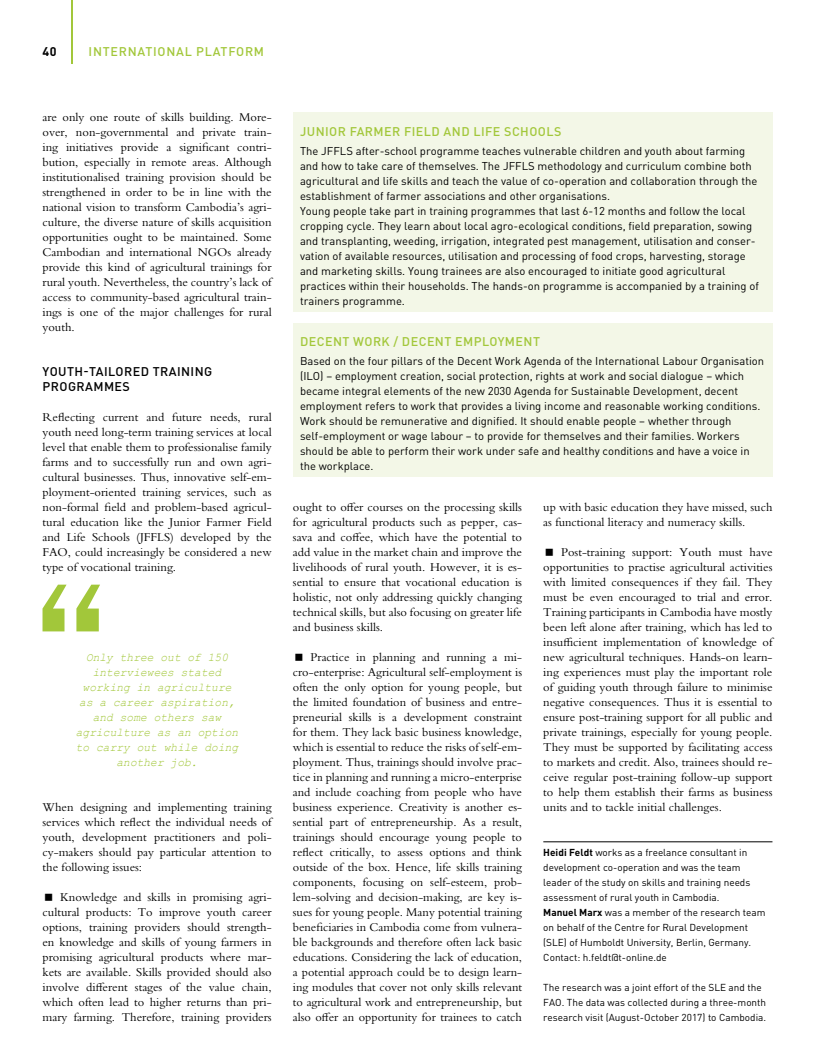
<style>
.page{position:relative;width:815px;height:1063px;background:#fff}
.page>*{position:absolute;margin:0;border:0;box-sizing:border-box;transform-origin:0 0}
.t1{font:12.5px/15px "Bembo Std";color:#000;text-align:justify}
.t2{font:500 12.5px "DIN Pro";letter-spacing:.035em;color:#a2c73a}
.t3{font:500 12.5px/15px "DIN Pro";letter-spacing:.035em;color:#000}
.t4{font:500 12.5px "DIN Pro";letter-spacing:.06em;color:#a2c73a}
.t5{font:700 12.5px "DIN Pro";color:#000}
.t6{font:italic 11.88px/15px "Courier New";color:#a2c73a;text-align:center;scale:.95 1}
.t7{font:11.25px/15px "DIN Pro";color:#000}
.t8{font:10px/15px "DIN Pro";color:#000}
.s1{font-weight:700}
</style>
<div class="page">
<hr style="left:71px;top:0;width:2px;height:64px;background:#a2c73a">
<hr style="left:543px;top:842px;width:229px;height:1px;background:#000">
<div style="left:293px;top:113px;width:479px;height:199px;background:#f3f7e7"></div>
<svg style="left:43px;top:585px;width:57px;height:46px"></svg>
<div style="left:293px;top:323px;width:479px;height:154px;background:#f3f7e7"></div>
<p class="t5" style="left:43px;top:43px;width:16px">40</p>
<p class="t4" style="left:89px;top:43px;width:177px">INTERNATIONAL PLATFORM</p>
<p class="t1" style="left:43px;top:110px;width:231px">are only one route of skills building. More&shy;over, non-governmental and private train&shy;ing initiatives provide a significant contri&shy;bution, especially in remote areas. Although institutionalised training provision should be strengthened in order to be in line with the national vision to transform Cambodia’s agri&shy;culture, the diverse nature of skills acquisition opportunities ought to be maintained. Some Cambodian and international NGOs already provide this kind of agricultural trainings for rural youth. Nevertheless, the country’s lack of access to community-based agricultural train&shy;ings is one of the major challenges for rural youth.</p>
<p class="t3" style="left:43px;top:364px;width:171px">YOUTH-TAILORED TRAINING<br>PROGRAMMES</p>
<p class="t1" style="left:43px;top:410px;width:231px">Reflecting current and future needs, rural youth need long-term training services at local level that enable them to professionalise family farms and to successfully run and own agri&shy;cultural businesses. Thus, innovative self-em&shy;ployment-oriented training services, such as non-formal field and problem-based agricul&shy;tural education like the Junior Farmer Field and Life Schools (JFFLS) developed by the FAO, could increasingly be considered a new type of vocational training.</p>
<p class="t6" style="left:76px;top:649px;width:173px">Only three out of 150 interviewees stated working in agriculture as a career aspiration, and some others saw agriculture as an option to carry out while doing another job.</p>
<p class="t1" style="left:43px;top:800px;width:231px">When designing and implementing training services which reflect the individual needs of youth, development practitioners and poli&shy;cy-makers should pay particular attention to the following issues:</p>
<p class="t1" style="left:43px;top:890px;width:231px;text-indent:18px">Knowledge and skills in promising agri&shy;cultural products: To improve youth career options, training providers should strength&shy;en knowledge and skills of young farmers in promising agricultural products where mar&shy;kets are available. Skills provided should also involve different stages of the value chain, which often lead to higher returns than pri&shy;mary farming. Therefore, training providers</p>
<p class="t2" style="left:300px;top:123px;width:263px">JUNIOR FARMER FIELD AND LIFE SCHOOLS</p>
<p class="t7" style="left:300px;top:143px;width:460px">The JFFLS after-school programme teaches vulnerable children and youth about farming and how to take care of themselves. The JFFLS methodology and curriculum combine both agricultural and life skills and teach the value of co-operation and collaboration through the establishment of farmer associations and other organisations.<br>Young people take part in training programmes that last 6-12 months and follow the local cropping cycle. They learn about local agro-ecological conditions, field preparation, sowing and transplanting, weeding, irrigation, integrated pest management, utilisation and conser&shy;vation of available resources, utilisation and processing of food crops, harvesting, storage and marketing skills. Young trainees are also encouraged to initiate good agricultural practices within their households. The hands-on programme is accompanied by a training of trainers programme.</p>
<p class="t2" style="left:300px;top:333px;width:241px">DECENT WORK / DECENT EMPLOYMENT</p>
<p class="t7" style="left:300px;top:353px;width:466px">Based on the four pillars of the Decent Work Agenda of the International Labour Organisation (ILO) – employment creation, social protection, rights at work and social dialogue – which became integral elements of the new 2030 Agenda for Sustainable Development, decent employment refers to work that provides a living income and reasonable working conditions.<br>Work should be remunerative and dignified. It should enable people – whether through self-employment or wage labour – to provide for themselves and their families. Workers should be able to perform their work under safe and healthy conditions and have a voice in the workplace.</p>
<p class="t1" style="left:293px;top:500px;width:231px">ought to offer courses on the processing skills for agricultural products such as pepper, cas&shy;sava and coffee, which have the potential to add value in the market chain and improve the livelihoods of rural youth. However, it is es&shy;sential to ensure that vocational education is holistic, not only addressing quickly changing technical skills, but also focusing on greater life and business skills.</p>
<p class="t1" style="left:293px;top:650px;width:231px;text-indent:18px">Practice in planning and running a mi&shy;cro-enterprise: Agricultural self-employment is often the only option for young people, but the limited foundation of business and entre&shy;preneurial skills is a development constraint for them. They lack basic business knowledge, which is essential to reduce the risks of self-em&shy;ployment. Thus, trainings should involve prac&shy;tice in planning and running a micro-enterprise and include coaching from people who have business experience. Creativity is another es&shy;sential part of entrepreneurship. As a result, trainings should encourage young people to reflect critically, to assess options and think outside of the box. Hence, life skills training components, focusing on self-esteem, prob&shy;lem-solving and decision-making, are key is&shy;sues for young people. Many potential training beneficiaries in Cambodia come from vulnera&shy;ble backgrounds and therefore often lack basic educations. Considering the lack of education, a potential approach could be to design learn&shy;ing modules that cover not only skills relevant to agricultural work and entrepreneurship, but also offer an opportunity for trainees to catch</p>
<p class="t1" style="left:543px;top:500px;width:231px">up with basic education they have missed, such as functional literacy and numeracy skills.</p>
<p class="t1" style="left:543px;top:545px;width:231px;text-indent:18px">Post-training support: Youth must have opportunities to practise agricultural activities with limited consequences if they fail. They must be even encouraged to trial and error.<br>Training participants in Cambodia have mostly been left alone after training, which has led to insufficient implementation of knowledge of new agricultural techniques. Hands-on learn&shy;ing experiences must play the important role of guiding youth through failure to minimise negative consequences. Thus it is essential to ensure post-training support for all public and private trainings, especially for young people.<br>They must be supported by facilitating access to markets and credit. Also, trainees should re&shy;ceive regular post-training follow-up support to help them establish their farms as business units and to tackle initial challenges.</p>
<p class="t8" style="left:543px;top:845px;width:224px"><span class="s1">Heidi Feldt</span> works as a freelance consultant in development co-operation and was the team leader of the study on skills and training needs assessment of rural youth in Cambodia.<br><span class="s1">Manuel Marx</span> was a member of the research team on behalf of the Centre for Rural Development (SLE) of Humboldt University, Berlin, Germany.<br>Contact: h.feldt@t-online.de</p>
<p class="t8" style="left:543px;top:980px;width:224px">The research was a joint effort of the SLE and the<br>FAO. The data was collected during a three-month research visit (August-October 2017) to Cambodia.</p>
</div>
